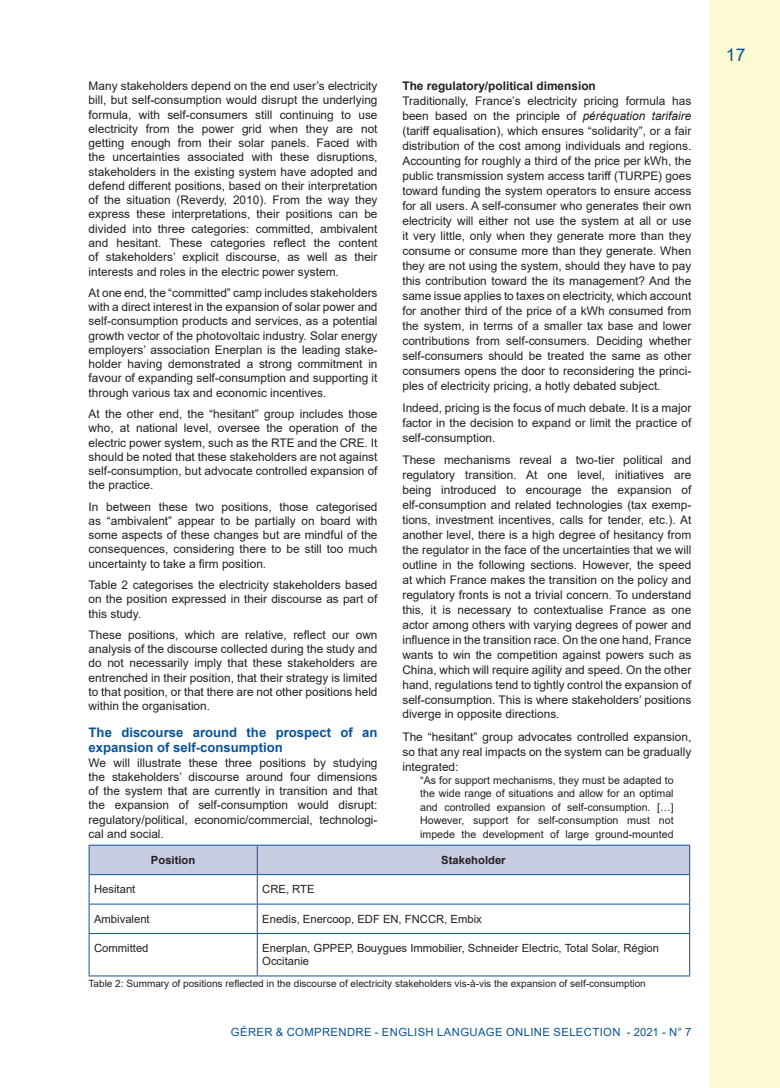
<style>
.page{position:relative;width:780px;height:1088px;background:#fff}
.page>*{position:absolute;margin:0;border:0;box-sizing:border-box;transform-origin:0 0}
.t1{font:17.5px "Arial";color:#07549a}
.Titre_2{font:700 13.12px/15.8px "Arial";color:#07549a}
.texte_courant{font:11.88px/14.2px "Arial";color:#231f20;text-align:justify}
.Titre3{font:700 11.88px "Arial";color:#231f20}
.t2{font:11.25px/12.9px "Arial";color:#231f20}
.t3{font:11.25px "Arial";letter-spacing:.035em;color:#07549a}
.t4{font:700 11.25px "Arial";color:#231f20}
.retrait2{font:10.62px/13.5px "Arial";color:#231f20;text-align:justify}
.légende{font:10px "Arial";color:#231f20}
.s1{font-style:italic}
</style>
<div class="page">
<div style="left:709px;top:0;width:71px;height:1088px;background:#fcfad2"></div>
<svg style="left:89px;top:845px;width:601px;height:88px"></svg>
<hr style="left:89px;top:933px;width:168px;height:1px;background:#07549a">
<hr style="left:89px;top:934px;width:1px;height:41px;background:#07549a">
<hr style="left:257px;top:933px;width:433px;height:1px;background:#07549a">
<hr style="left:257px;top:934px;width:1px;height:41px;background:#07549a">
<hr style="left:689px;top:934px;width:1px;height:41px;background:#07549a">
<hr style="left:89px;top:975px;width:168px;height:1px;background:#07549a">
<hr style="left:257px;top:975px;width:433px;height:1px;background:#07549a">
<p class="texte_courant" style="left:89px;top:79px;width:290px">Many stakeholders depend on the end user’s electricity bill, but self-consumption would disrupt the underlying formula, with self-consumers still continuing to use electricity from the power grid when they are not getting enough from their solar panels. Faced with the uncertainties associated with these disruptions, stakeholders in the existing system have adopted and defend different positions, based on their interpretation of the situation (Reverdy, 2010). From the way they express these interpretations, their positions can be divided into three categories: committed, ambivalent and hesitant. These categories reflect the content of stakeholders’ explicit discourse, as well as their interests and roles in the electric power system.</p>
<p class="texte_courant" style="left:89px;top:285px;width:290px">At one end, the “committed” camp includes stakeholders with a direct interest in the expansion of solar power and self-consumption products and services, as a potential growth vector of the photovoltaic industry. Solar energy employers’ association Enerplan is the leading stake&shy;holder having demonstrated a strong commitment in favour of expanding self-consumption and supporting it through various tax and economic incentives.</p>
<p class="texte_courant" style="left:89px;top:407px;width:290px">At the other end, the “hesitant” group includes those who, at national level, oversee the operation of the electric power system, such as the RTE and the CRE. It should be noted that these stakeholders are not against self-consumption, but advocate controlled expansion of the practice.</p>
<p class="texte_courant" style="left:89px;top:499px;width:290px">In between these two positions, those categorised as “ambivalent” appear to be partially on board with some aspects of these changes but are mindful of the consequences, considering there to be still too much uncertainty to take a firm position.</p>
<p class="texte_courant" style="left:89px;top:578px;width:290px">Table 2 categorises the electricity stakeholders based on the position expressed in their discourse as part of this study.</p>
<p class="texte_courant" style="left:89px;top:627px;width:290px">These positions, which are relative, reflect our own analysis of the discourse collected during the study and do not necessarily imply that these stakeholders are entrenched in their position, that their strategy is limited to that position, or that there are not other positions held within the organisation.</p>
<p class="Titre_2" style="left:89px;top:724px;width:290px">The discourse around the prospect of an expansion of self-consumption</p>
<p class="texte_courant" style="left:89px;top:755px;width:290px">We will illustrate these three positions by studying the stakeholders’ discourse around four dimensions of the system that are currently in transition and that the expansion of self-consumption would disrupt: regulatory/political, economic/commercial, technologi&shy;cal and social.</p>
<p class="Titre3" style="left:402px;top:78px;width:195px">The regulatory/political dimension</p>
<p class="texte_courant" style="left:402px;top:93px;width:290px;line-height:15px">Traditionally, France’s electricity pricing formula has been based on the principle of <span class="s1">péréquation tarifaire </span>(tariff equalisation), which ensures “solidarity”, or a fair distribution of the cost among individuals and regions.<br>Accounting for roughly a third of the price per kWh, the public transmission system access tariff (TURPE) goes toward funding the system operators to ensure access for all users. A self-consumer who generates their own electricity will either not use the system at all or use it very little, only when they generate more than they consume or consume more than they generate. When they are not using the system, should they have to pay this contribution toward the its management? And the same issue applies to taxes on electricity, which account for another third of the price of a kWh consumed from the system, in terms of a smaller tax base and lower contributions from self-consumers. Deciding whether self-consumers should be treated the same as other consumers opens the door to reconsidering the princi&shy;ples of electricity pricing, a hotly debated subject.</p>
<p class="texte_courant" style="left:402px;top:400px;width:290px;line-height:15px">Indeed, pricing is the focus of much debate. It is a major factor in the decision to expand or limit the practice of self-consumption.</p>
<p class="texte_courant" style="left:402px;top:452px;width:290px;line-height:15px">These mechanisms reveal a two-tier political and regulatory transition. At one level, initiatives are being introduced to encourage the expansion of elf-consumption and related technologies (tax exemp&shy;tions, investment incentives, calls for tender, etc.). At another level, there is a high degree of hesitancy from the regulator in the face of the uncertainties that we will outline in the following sections. However, the speed at which France makes the transition on the policy and regulatory fronts is not a trivial concern. To understand this, it is necessary to contextualise France as one actor among others with varying degrees of power and influence in the transition race. On the one hand, France wants to win the competition against powers such as China, which will require agility and speed. On the other hand, regulations tend to tightly control the expansion of self-consumption. This is where stakeholders’ positions diverge in opposite directions.</p>
<p class="texte_courant" style="left:402px;top:729px;width:290px;line-height:15px">The “hesitant” group advocates controlled expansion, so that any real impacts on the system can be gradually integrated:</p>
<p class="retrait2" style="left:420px;top:773px;width:255px">“As for support mechanisms, they must be adapted to the wide range of situations and allow for an optimal and controlled expansion of self-consumption. […] However, support for self-consumption must not impede the development of large ground-mounted</p>
<p class="t4" style="left:151px;top:852px;width:46px">Position</p>
<p class="t4" style="left:441px;top:852px;width:66px">Stakeholder</p>
<p class="t2" style="left:94px;top:883px;width:43px">Hesitant</p>
<p class="t2" style="left:262px;top:883px;width:54px">CRE, RTE</p>
<p class="t2" style="left:94px;top:912px;width:57px">Ambivalent</p>
<p class="t2" style="left:262px;top:912px;width:221px">Enedis, Enercoop, EDF EN, FNCCR, Embix</p>
<p class="t2" style="left:94px;top:942px;width:56px">Committed</p>
<p class="t2" style="left:262px;top:942px;width:398px">Enerplan, GPPEP, Bouygues Immobilier, Schneider Electric, Total Solar, Région<br>Occitanie</p>
<p class="légende" style="left:89px;top:977px;width:558px">Table 2: Summary of positions reflected in the discourse of electricity stakeholders vis-à-vis the expansion of self-consumption</p>
<p class="t3" style="left:231px;top:1024px;width:462px">GÉRER &amp; COMPRENDRE - ENGLISH LANGUAGE ONLINE SELECTION - 2021 - N° 7</p>
<h1 class="t1" style="left:726px;top:42px;width:21px">17</h1>
</div>
